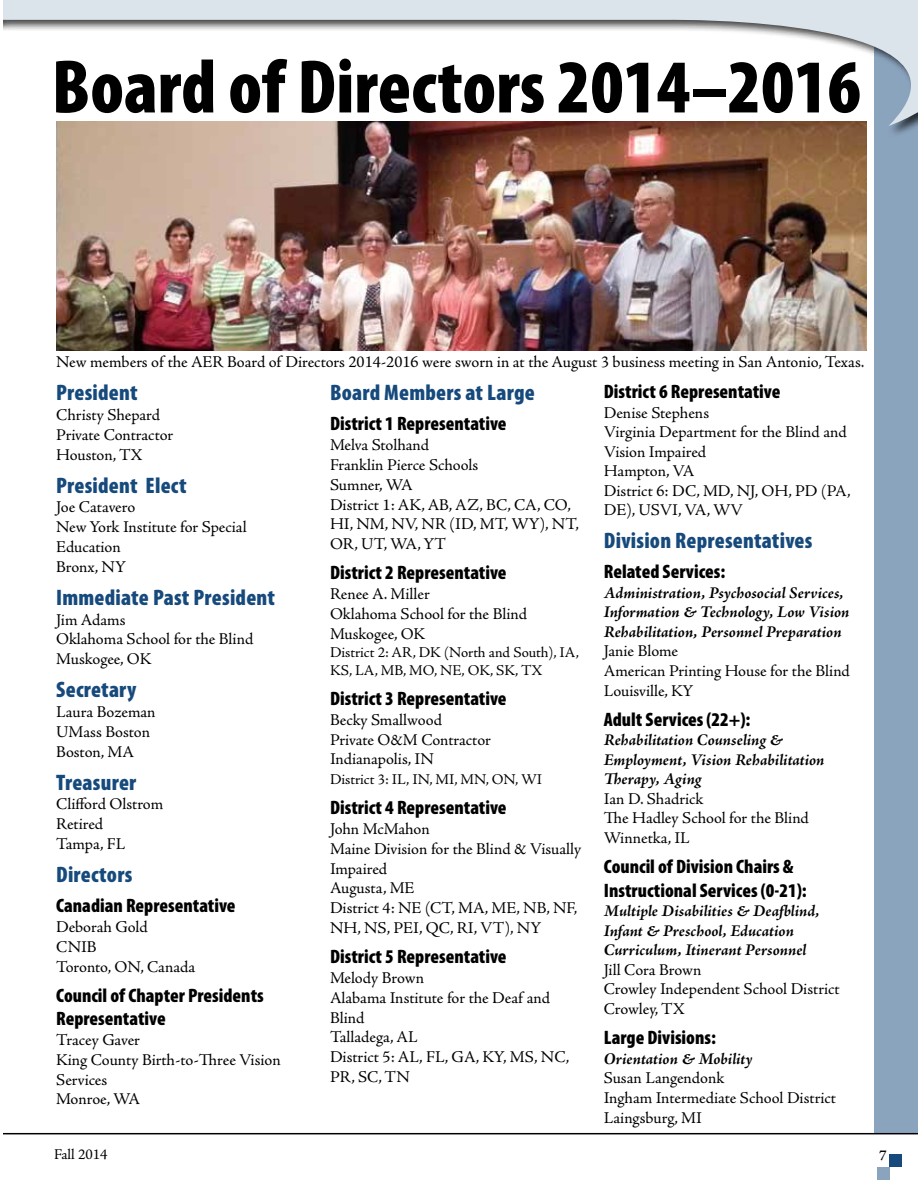
<style>
.page{position:relative;width:918px;height:1188px;background:#fff}
.page>*{position:absolute;margin:0;border:0;box-sizing:border-box;transform-origin:0 0}
.t1{font:900 condensed 76.5px "Myriad Pro";color:#000}
.chapter_news_header{font:900 condensed 22.5px "Myriad Pro";letter-spacing:.01em;color:#174a7c}
.docket_Head{font:900 condensed 19.5px/23.4px "Myriad Pro";color:#000}
.Body_2{font:16.5px/19.8px "Adobe Jenson Pro";letter-spacing:-.005em;color:#000}
.Body_2-2{font:italic 700 16.5px/19.5px "Adobe Jenson Pro";letter-spacing:-.005em;color:#000}
.jobexbody{font:16.5px "Adobe Jenson Pro";letter-spacing:-.005em;color:#000}
.Body_2-3{font:15px/18px "Adobe Jenson Pro";letter-spacing:-.005em;color:#000}
.t2{font:600 15px "Adobe Jenson Pro";color:#000}
</style>
<div class="page">
<div style="left:874px;top:0;width:44px;height:1134px;background:#8ba4be"></div>
<div style="left:877px;top:1167px;width:13px;height:13px;background:#8ba4be"></div>
<div style="left:890px;top:1154px;width:12px;height:13px;background:#174a7c"></div>
<svg style="left:3px;top:0;width:915px;height:126px"></svg>
<hr style="left:0;top:1133px;width:918px;height:1px;background:#000">
<hr style="left:0;top:0;width:2px;height:1188px;background:#fff">
<img style="left:56px;top:122px;width:810px;height:229px">
<h1 class="t1" style="left:52px;top:38px;width:811px">Board of Directors 2014–2016</h1>
<p class="jobexbody" style="left:56px;top:353px;width:810px">New members of the AER Board of Directors 2014-2016 were sworn in at the August 3 business meeting in San Antonio, Texas.</p>
<p class="chapter_news_header" style="left:56px;top:378px;width:83px">President</p>
<p class="Body_2" style="left:56px;top:405px;width:105px">Christy Shepard</p>
<p class="Body_2" style="left:56px;top:425px;width:119px">Private Contractor</p>
<p class="Body_2" style="left:56px;top:445px;width:88px">Houston, TX</p>
<p class="chapter_news_header" style="left:56px;top:471px;width:132px">President Elect</p>
<p class="Body_2" style="left:56px;top:498px;width:81px">Joe Catavero</p>
<p class="Body_2" style="left:56px;top:518px;width:192px">New York Institute for Special<br>Education</p>
<p class="Body_2" style="left:56px;top:557px;width:71px">Bronx, NY</p>
<p class="chapter_news_header" style="left:56px;top:583px;width:221px">Immediate Past President</p>
<p class="Body_2" style="left:56px;top:610px;width:71px">Jim Adams</p>
<p class="Body_2" style="left:56px;top:630px;width:199px">Oklahoma School for the Blind</p>
<p class="Body_2" style="left:56px;top:650px;width:97px">Muskogee, OK</p>
<p class="chapter_news_header" style="left:56px;top:675px;width:82px">Secretary</p>
<p class="Body_2" style="left:56px;top:702px;width:101px">Laura Bozeman</p>
<p class="Body_2" style="left:56px;top:722px;width:95px">UMass Boston</p>
<p class="Body_2" style="left:56px;top:742px;width:80px">Boston, MA</p>
<p class="chapter_news_header" style="left:56px;top:768px;width:82px">Treasurer</p>
<p class="Body_2" style="left:56px;top:795px;width:109px">Clifford Olstrom</p>
<p class="Body_2" style="left:56px;top:815px;width:49px">Retired</p>
<p class="Body_2" style="left:56px;top:834px;width:71px">Tampa, FL</p>
<p class="chapter_news_header" style="left:56px;top:860px;width:78px">Directors</p>
<p class="docket_Head" style="left:56px;top:893px;width:181px">Canadian Representative</p>
<p class="Body_2" style="left:56px;top:917px;width:93px">Deborah Gold</p>
<p class="Body_2" style="left:56px;top:937px;width:42px">CNIB</p>
<p class="Body_2" style="left:56px;top:957px;width:140px">Toronto, ON, Canada</p>
<p class="docket_Head" style="left:56px;top:983px;width:209px">Council of Chapter Presidents<br>Representative</p>
<p class="Body_2" style="left:56px;top:1030px;width:85px">Tracey Gaver</p>
<p class="Body_2" style="left:56px;top:1050px;width:226px">King County Birth-to-Three Vision<br>Services</p>
<p class="Body_2" style="left:56px;top:1090px;width:86px">Monroe, WA</p>
<p class="chapter_news_header" style="left:330px;top:378px;width:206px">Board Members at Large</p>
<p class="docket_Head" style="left:330px;top:412px;width:178px">District 1 Representative</p>
<p class="Body_2" style="left:330px;top:435px;width:101px">Melva Stolhand</p>
<p class="Body_2" style="left:330px;top:455px;width:150px">Franklin Pierce Schools</p>
<p class="Body_2" style="left:330px;top:475px;width:84px">Sumner, WA</p>
<p class="Body_2" style="left:330px;top:495px;width:251px">District 1: AK, AB, AZ, BC, CA, CO,<br>HI, NM, NV, NR (ID, MT, WY), NT,<br>OR, UT, WA, YT</p>
<p class="docket_Head" style="left:330px;top:561px;width:178px">District 2 Representative</p>
<p class="Body_2" style="left:330px;top:584px;width:101px">Renee A. Miller</p>
<p class="Body_2" style="left:330px;top:604px;width:199px">Oklahoma School for the Blind</p>
<p class="Body_2" style="left:330px;top:624px;width:97px">Muskogee, OK</p>
<p class="Body_2-3" style="left:330px;top:643px;width:251px">District 2: AR, DK (North and South), IA,<br>KS, LA, MB, MO, NE, OK, SK, TX</p>
<p class="docket_Head" style="left:330px;top:686px;width:178px">District 3 Representative</p>
<p class="Body_2" style="left:330px;top:710px;width:114px">Becky Smallwood</p>
<p class="Body_2" style="left:330px;top:730px;width:162px">Private O&amp;M Contractor</p>
<p class="Body_2" style="left:330px;top:750px;width:106px">Indianapolis, IN</p>
<p class="Body_2-3" style="left:330px;top:771px;width:214px">District 3: IL, IN, MI, MN, ON, WI</p>
<p class="docket_Head" style="left:330px;top:796px;width:178px">District 4 Representative</p>
<p class="Body_2" style="left:330px;top:819px;width:101px">John McMahon</p>
<p class="Body_2" style="left:330px;top:839px;width:253px">Maine Division for the Blind &amp; Visually<br>Impaired</p>
<p class="Body_2" style="left:330px;top:879px;width:86px">Augusta, ME</p>
<p class="Body_2" style="left:330px;top:899px;width:249px">District 4: NE (CT, MA, ME, NB, NF,<br>NH, NS, PEI, QC, RI, VT), NY</p>
<p class="docket_Head" style="left:330px;top:944px;width:178px">District 5 Representative</p>
<p class="Body_2" style="left:330px;top:968px;width:96px">Melody Brown</p>
<p class="Body_2" style="left:330px;top:988px;width:222px">Alabama Institute for the Deaf and<br>Blind</p>
<p class="Body_2" style="left:330px;top:1028px;width:89px">Talladega, AL</p>
<p class="Body_2" style="left:330px;top:1047px;width:241px">District 5: AL, FL, GA, KY, MS, NC,<br>PR, SC, TN</p>
<p class="docket_Head" style="left:604px;top:379px;width:178px">District 6 Representative</p>
<p class="Body_2" style="left:604px;top:403px;width:107px">Denise Stephens</p>
<p class="Body_2" style="left:604px;top:422px;width:244px">Virginia Department for the Blind and<br>Vision Impaired</p>
<p class="Body_2" style="left:604px;top:461px;width:92px">Hampton, VA</p>
<p class="Body_2" style="left:604px;top:481px;width:248px">District 6: DC, MD, NJ, OH, PD (PA,<br>DE), USVI, VA, WV</p>
<p class="chapter_news_header" style="left:604px;top:526px;width:210px">Division Representatives</p>
<p class="docket_Head" style="left:604px;top:560px;width:123px">Related Services:</p>
<p class="Body_2-2" style="left:604px;top:584px;width:247px">Administration, Psychosocial Services,<br>Information &amp; Technology, Low Vision<br>Rehabilitation, Personnel Preparation</p>
<p class="Body_2" style="left:604px;top:642px;width:76px">Janie Blome</p>
<p class="Body_2" style="left:604px;top:661px;width:248px">American Printing House for the Blind</p>
<p class="Body_2" style="left:604px;top:681px;width:91px">Louisville, KY</p>
<p class="docket_Head" style="left:604px;top:707px;width:148px">Adult Services (22+):</p>
<p class="Body_2-2" style="left:604px;top:732px;width:222px">Rehabilitation Counseling &amp;<br>Employment, Vision Rehabilitation<br>Therapy, Aging</p>
<p class="Body_2" style="left:604px;top:789px;width:101px">Ian D. Shadrick</p>
<p class="Body_2" style="left:604px;top:809px;width:207px">The Hadley School for the Blind</p>
<p class="Body_2" style="left:604px;top:828px;width:87px">Winnetka, IL</p>
<p class="docket_Head" style="left:604px;top:855px;width:204px">Council of Division Chairs &amp;<br>Instructional Services (0-21):</p>
<p class="Body_2-2" style="left:604px;top:903px;width:217px">Multiple Disabilities &amp; Deafblind,<br>Infant &amp; Preschool, Education<br>Curriculum, Itinerant Personnel</p>
<p class="Body_2" style="left:604px;top:960px;width:99px">Jill Cora Brown</p>
<p class="Body_2" style="left:604px;top:980px;width:237px">Crowley Independent School District</p>
<p class="Body_2" style="left:604px;top:999px;width:83px">Crowley, TX</p>
<p class="docket_Head" style="left:604px;top:1025px;width:114px">Large Divisions:</p>
<p class="Body_2-2" style="left:604px;top:1050px;width:150px">Orientation &amp; Mobility</p>
<p class="Body_2" style="left:604px;top:1068px;width:122px">Susan Langendonk</p>
<p class="Body_2" style="left:604px;top:1088px;width:234px">Ingham Intermediate School District</p>
<p class="Body_2" style="left:604px;top:1108px;width:100px">Laingsburg, MI</p>
<p class="Body_2-3" style="left:54px;top:1146px;width:55px">Fall 2014</p>
<p class="t2" style="left:879px;top:1146px;width:9px">7</p>
</div>
